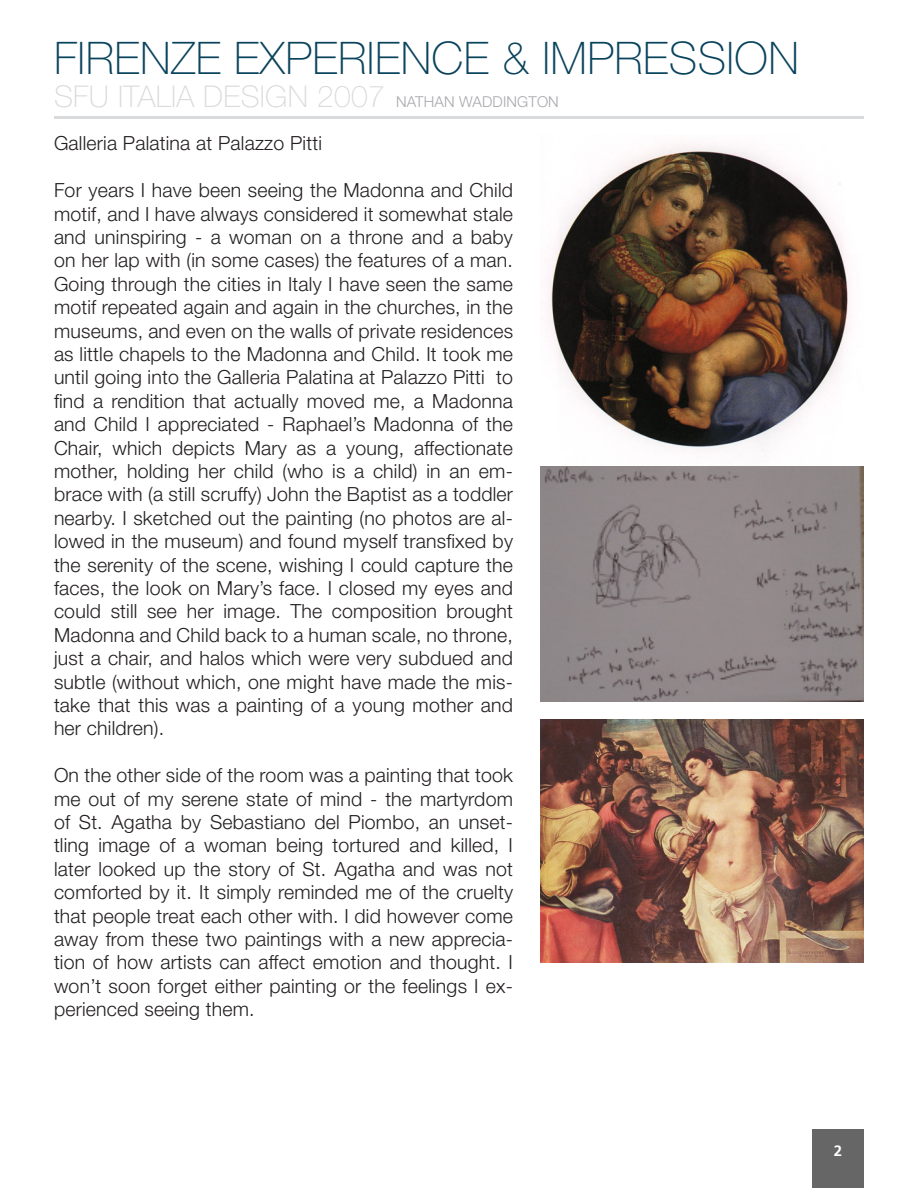
<style>
.page{position:relative;width:918px;height:1188px;background:#fff}
.page>*{position:absolute;margin:0;border:0;box-sizing:border-box;transform-origin:0 0}
.t1{font:100 45px "Helvetica Neue LT Std";letter-spacing:.01em;color:#09435c}
.t2{font:100 30px "Helvetica Neue LT Std";letter-spacing:.01em;color:#d9dadc}
.t3{font:300 19.5px/23.4px "Helvetica Neue LT Std";letter-spacing:.01em;color:#231f20;text-align:justify}
.t4{font:300 15px "Helvetica Neue LT Std";letter-spacing:.01em;color:#a8a9ad}
</style>
<div class="page">
<div style="left:812px;top:1130px;width:52px;height:58px;background:#666"></div>
<hr style="left:54px;top:117px;width:810px;height:2px;background:#d9dadc">
<img style="left:540px;top:144px;width:324px;height:558px">
<img style="left:541px;top:720px;width:323px;height:243px">
<p class="t1" style="left:54px;top:32px;width:746px">FIRENZE EXPERIENCE &amp; IMPRESSION</p>
<p class="t2" style="left:54px;top:79px;width:332px">SFU ITALIA DESIGN 2007</p>
<p class="t4" style="left:396px;top:92px;width:164px">NATHAN WADDINGTON</p>
<p class="t3" style="left:54px;top:131px;width:269px">Galleria Palatina at Palazzo Pitti</p>
<p class="t3" style="left:54px;top:178px;width:461px">For years I have been seeing the Madonna and Child motif, and I have always considered it somewhat stale and uninspiring - a woman on a throne and a baby on her lap with (in some cases) the features of a man.<br>Going through the cities in Italy I have seen the same motif repeated again and again in the churches, in the museums, and even on the walls of private residences as little chapels to the Madonna and Child. It took me until going into the Galleria Palatina at Palazzo Pitti to find a rendition that actually moved me, a Madonna and Child I appreciated - Raphael’s Madonna of the Chair, which depicts Mary as a young, affectionate mother, holding her child (who is a child) in an em&shy;brace with (a still scruffy) John the Baptist as a toddler nearby. I sketched out the painting (no photos are al&shy;lowed in the museum) and found myself transfixed by the serenity of the scene, wishing I could capture the faces, the look on Mary’s face. I closed my eyes and could still see her image. The composition brought Madonna and Child back to a human scale, no throne, just a chair, and halos which were very subdued and subtle (without which, one might have made the mis&shy;take that this was a painting of a young mother and her children).</p>
<p class="t3" style="left:54px;top:763px;width:461px">On the other side of the room was a painting that took me out of my serene state of mind - the martyrdom of St. Agatha by Sebastiano del Piombo, an unset&shy;tling image of a woman being tortured and killed, I later looked up the story of St. Agatha and was not comforted by it. It simply reminded me of the cruelty that people treat each other with. I did however come away from these two paintings with a new apprecia&shy;tion of how artists can affect emotion and thought. I won’t soon forget either painting or the feelings I ex&shy;perienced seeing them.</p>
</div>
